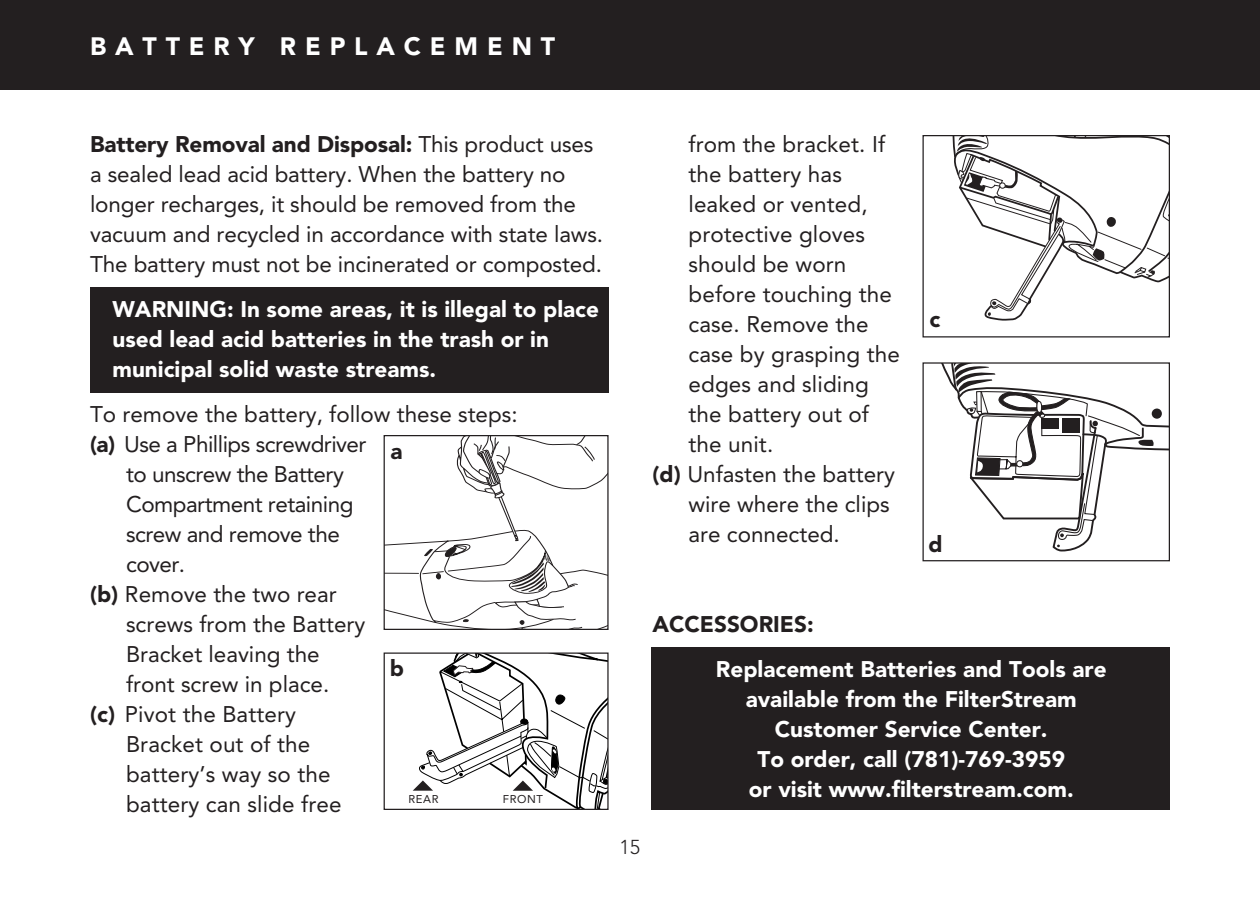
<style>
.page{position:relative;width:1260px;height:900px;background:#fff}
.page>*{position:absolute;margin:0;border:0;box-sizing:border-box;transform-origin:0 0}
.t1{font:900 25px "Avenir";letter-spacing:.355em;color:#fff}
.t2{font:22.5px/30px "Avenir";color:#231f20}
.t3{font:900 22.5px/30px "Avenir";color:#fff}
.t4{font:22.5px "Avenir";letter-spacing:-.02em;color:#231f20}
.t5{font:900 22.5px "Avenir";color:#231f20}
.t6{font:300 20px "Avenir";color:#231f20}
.t7{font:11.25px "Avenir";letter-spacing:.055em;color:#231f20}
.s1{font-weight:900}
</style>
<div class="page">
<div style="left:652px;top:647px;width:518px;height:163px;background:#231f20"></div>
<div style="left:90px;top:287px;width:518px;height:105px;background:#231f20"></div>
<div style="left:0;top:0;width:1260px;height:90px;background:#231f20"></div>
<div style="left:384px;top:652px;width:225px;height:158px;border:1px solid #231f20"></div>
<svg style="left:386px;top:437px;width:221px;height:191px"></svg>
<div style="left:384px;top:435px;width:225px;height:195px;border:1px solid #231f20"></div>
<svg style="left:952px;top:137px;width:216px;height:184px"></svg>
<div style="left:999px;top:182px;width:7px;height:7px;background:#fff;border:1px solid #231f20;border-radius:2px"></div>
<div style="left:922px;top:135px;width:248px;height:203px;border:1px solid #231f20"></div>
<svg style="left:941px;top:364px;width:227px;height:187px"></svg>
<div style="left:922px;top:362px;width:248px;height:199px;border:1px solid #231f20"></div>
<svg style="left:413px;top:653px;width:195px;height:156px"></svg>
<p class="t1" style="left:90px;top:36px;width:467px">BATTERY REPLACEMENT</p>
<p class="t2" style="left:90px;top:131px;width:515px"><span class="s1">Battery Removal and Disposal:</span> This product uses a sealed lead acid battery. When the battery no longer recharges, it should be removed from the vacuum and recycled in accordance with state laws.<br>The battery must not be incinerated or composted.</p>
<p class="t3" style="left:112px;top:296px;width:488px">WARNING: In some areas, it is illegal to place used lead acid batteries in the trash or in municipal solid waste streams.</p>
<p class="t2" style="left:90px;top:401px;width:429px">To remove the battery, follow these steps:</p>
<p class="t4" style="left:90px;top:435px;width:278px"><span class="s1">(a)</span> Use a Phillips screwdriver</p>
<p class="t4" style="left:126px;top:465px;width:219px">to unscrew the Battery</p>
<p class="t4" style="left:126px;top:495px;width:229px">Compartment retaining</p>
<p class="t4" style="left:126px;top:525px;width:215px">screw and remove the</p>
<p class="t2" style="left:126px;top:551px;width:61px">cover.</p>
<p class="t2" style="left:90px;top:581px;width:248px"><span class="s1">(b)</span> Remove the two rear</p>
<p class="t2" style="left:126px;top:611px;width:241px">screws from the Battery</p>
<p class="t2" style="left:126px;top:641px;width:195px">Bracket leaving the</p>
<p class="t2" style="left:126px;top:671px;width:205px">front screw in place.</p>
<p class="t2" style="left:90px;top:701px;width:208px"><span class="s1">(c)</span> Pivot the Battery</p>
<p class="t2" style="left:126px;top:731px;width:186px">Bracket out of the</p>
<p class="t2" style="left:126px;top:761px;width:206px">battery’s way so the</p>
<p class="t2" style="left:126px;top:791px;width:217px">battery can slide free</p>
<p class="t5" style="left:390px;top:442px;width:14px">a</p>
<p class="t5" style="left:390px;top:659px;width:16px">b</p>
<p class="t7" style="left:408px;top:794px;width:32px">REAR</p>
<p class="t7" style="left:503px;top:794px;width:42px">FRONT</p>
<p class="t2" style="left:689px;top:131px;width:198px">from the bracket. If</p>
<p class="t2" style="left:689px;top:161px;width:155px">the battery has</p>
<p class="t2" style="left:689px;top:191px;width:181px">leaked or vented,</p>
<p class="t2" style="left:689px;top:221px;width:178px">protective gloves</p>
<p class="t2" style="left:689px;top:251px;width:159px">should be worn</p>
<p class="t2" style="left:689px;top:281px;width:205px">before touching the</p>
<p class="t2" style="left:689px;top:311px;width:182px">case. Remove the</p>
<p class="t2" style="left:689px;top:341px;width:213px">case by grasping the</p>
<p class="t2" style="left:689px;top:371px;width:182px">edges and sliding</p>
<p class="t2" style="left:689px;top:401px;width:182px">the battery out of</p>
<p class="t2" style="left:689px;top:431px;width:86px">the unit.</p>
<p class="t2" style="left:652px;top:461px;width:244px"><span class="s1">(d)</span> Unfasten the battery</p>
<p class="t2" style="left:689px;top:491px;width:203px">wire where the clips</p>
<p class="t2" style="left:689px;top:521px;width:153px">are connected.</p>
<p class="t5" style="left:930px;top:310px;width:12px">c</p>
<p class="t5" style="left:929px;top:535px;width:16px">d</p>
<p class="t5" style="left:652px;top:615px;width:163px">ACCESSORIES:</p>
<p class="t3" style="left:716px;top:656px;width:392px;text-align:center">Replacement Batteries and Tools are available from the FilterStream<br>Customer Service Center.<br>To order, call (781)-769-3959<br>or visit www.filterstream.com.</p>
<p class="t6" style="left:620px;top:839px;width:22px">15</p>
</div>
